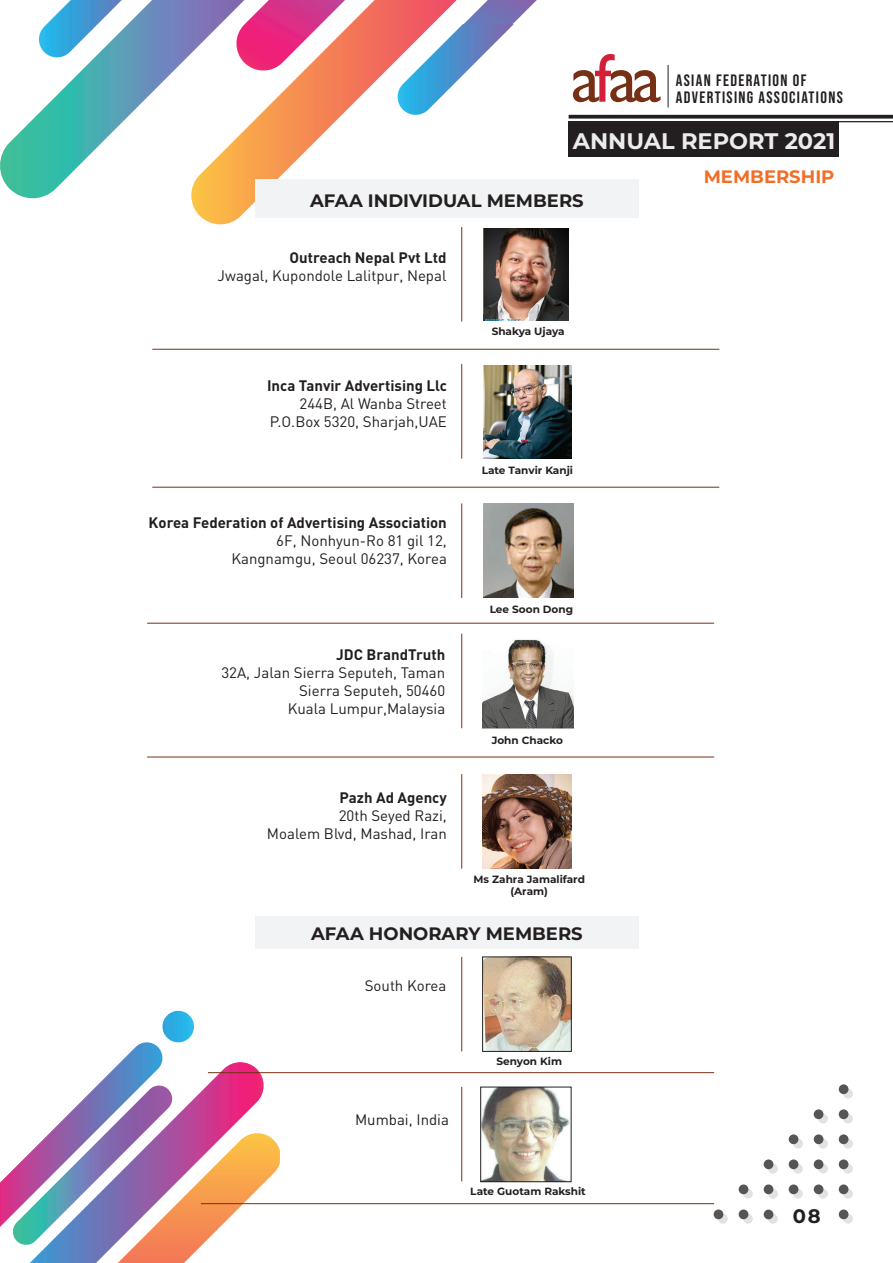
<style>
.page{position:relative;width:893px;height:1263px;background:#fff}
.page>*{position:absolute;margin:0;border:0;box-sizing:border-box;transform-origin:0 0}
.t1{font:700 22.5px "Montserrat";color:#ececee}
.t2{font:700 19.5px "Montserrat";color:#231f20}
.t3{font:700 18px "Montserrat";color:#231f20}
.t4{font:700 18px "Montserrat";color:#f16e27}
.t5{font:16.5px/16.5px "Bebas Neue";letter-spacing:.08em;color:#231f20}
.t6{font:15px/18px "DIN";color:#231f20;text-align:right}
.t7{font:700 15px "DIN";color:#231f20}
.t8{font:700 10.5px/12px "Montserrat";color:#231f20;text-align:center}
</style>
<div class="page">
<svg style="left:573px;top:54px;width:87px;height:48px"></svg>
<hr style="left:668px;top:65px;width:1px;height:43px;background:#231f20">
<svg style="left:0;top:0;width:188px;height:199px"></svg>
<svg style="left:37px;top:0;width:118px;height:59px"></svg>
<svg style="left:188px;top:0;width:302px;height:225px"></svg>
<svg style="left:234px;top:0;width:144px;height:73px"></svg>
<svg style="left:569px;top:115px;width:324px;height:4px"></svg>
<hr style="left:569px;top:121px;width:324px;height:1px;background:#231f20">
<div style="left:843px;top:1089px;width:10px;height:9px;background:#e1e1e6;border-radius:50%"></div>
<div style="left:818px;top:1114px;width:10px;height:9px;background:#e1e1e6;border-radius:50%"></div>
<div style="left:843px;top:1114px;width:10px;height:9px;background:#e1e1e6;border-radius:50%"></div>
<div style="left:793px;top:1139px;width:10px;height:9px;background:#e1e1e6;border-radius:50%"></div>
<div style="left:818px;top:1139px;width:10px;height:9px;background:#e1e1e6;border-radius:50%"></div>
<div style="left:843px;top:1139px;width:10px;height:9px;background:#e1e1e6;border-radius:50%"></div>
<svg style="left:768px;top:1164px;width:10px;height:9px"></svg>
<svg style="left:768px;top:1189px;width:10px;height:9px"></svg>
<svg style="left:768px;top:1214px;width:10px;height:10px"></svg>
<svg style="left:793px;top:1164px;width:10px;height:9px"></svg>
<svg style="left:793px;top:1189px;width:10px;height:9px"></svg>
<div style="left:818px;top:1164px;width:10px;height:9px;background:#e1e1e6;border-radius:50%"></div>
<svg style="left:818px;top:1189px;width:10px;height:9px"></svg>
<div style="left:843px;top:1164px;width:10px;height:9px;background:#e1e1e6;border-radius:50%"></div>
<svg style="left:743px;top:1189px;width:10px;height:9px"></svg>
<div style="left:843px;top:1189px;width:10px;height:9px;background:#e1e1e6;border-radius:50%"></div>
<svg style="left:718px;top:1214px;width:10px;height:10px"></svg>
<svg style="left:743px;top:1214px;width:10px;height:10px"></svg>
<svg style="left:843px;top:1214px;width:10px;height:10px"></svg>
<div style="left:839px;top:1084px;width:9px;height:10px;background:#575454;border-radius:50%"></div>
<div style="left:814px;top:1109px;width:9px;height:10px;background:#575454;border-radius:50%"></div>
<div style="left:839px;top:1109px;width:9px;height:10px;background:#575454;border-radius:50%"></div>
<div style="left:789px;top:1134px;width:9px;height:10px;background:#575454;border-radius:50%"></div>
<div style="left:814px;top:1134px;width:9px;height:10px;background:#575454;border-radius:50%"></div>
<div style="left:839px;top:1134px;width:9px;height:10px;background:#575454;border-radius:50%"></div>
<div style="left:764px;top:1159px;width:9px;height:10px;background:#575454;border-radius:50%"></div>
<div style="left:764px;top:1184px;width:9px;height:10px;background:#575454;border-radius:50%"></div>
<div style="left:764px;top:1209px;width:9px;height:10px;background:#575454;border-radius:50%"></div>
<div style="left:789px;top:1159px;width:9px;height:10px;background:#575454;border-radius:50%"></div>
<div style="left:789px;top:1184px;width:9px;height:10px;background:#575454;border-radius:50%"></div>
<div style="left:814px;top:1159px;width:9px;height:10px;background:#575454;border-radius:50%"></div>
<div style="left:814px;top:1184px;width:9px;height:10px;background:#575454;border-radius:50%"></div>
<div style="left:839px;top:1159px;width:9px;height:10px;background:#575454;border-radius:50%"></div>
<div style="left:739px;top:1184px;width:9px;height:10px;background:#575454;border-radius:50%"></div>
<div style="left:839px;top:1184px;width:9px;height:10px;background:#575454;border-radius:50%"></div>
<div style="left:714px;top:1209px;width:9px;height:10px;background:#575454;border-radius:50%"></div>
<div style="left:739px;top:1209px;width:9px;height:10px;background:#575454;border-radius:50%"></div>
<div style="left:839px;top:1209px;width:9px;height:10px;background:#575454;border-radius:50%"></div>
<svg style="left:0;top:1011px;width:280px;height:252px"></svg>
<div style="left:569px;top:122px;width:270px;height:35px;background:#231f20"></div>
<svg style="left:396px;top:0;width:141px;height:117px"></svg>
<img style="left:483px;top:228px;width:86px;height:92px">
<img style="left:483px;top:365px;width:88px;height:94px">
<img style="left:483px;top:503px;width:90px;height:95px">
<img style="left:483px;top:639px;width:90px;height:89px">
<hr style="left:461px;top:227px;width:1px;height:95px;background:#763015">
<hr style="left:461px;top:364px;width:1px;height:95px;background:#763015">
<hr style="left:461px;top:503px;width:1px;height:95px;background:#763015">
<hr style="left:461px;top:634px;width:1px;height:94px;background:#763015">
<hr style="left:152px;top:349px;width:567px;height:1px;background:#763015">
<hr style="left:152px;top:487px;width:567px;height:1px;background:#763015">
<hr style="left:147px;top:623px;width:567px;height:1px;background:#763015">
<hr style="left:147px;top:757px;width:567px;height:1px;background:#763015">
<div style="left:255px;top:179px;width:384px;height:38px;background:#f2f3f4"></div>
<img style="left:483px;top:774px;width:88px;height:95px">
<hr style="left:461px;top:774px;width:1px;height:95px;background:#763015">
<img style="left:484px;top:959px;width:85px;height:90px">
<div style="left:482px;top:957px;width:89px;height:94px;border:1px solid #231f20"></div>
<img style="left:482px;top:1089px;width:87px;height:91px">
<div style="left:480px;top:1087px;width:91px;height:95px;border:1px solid #231f20"></div>
<div style="left:255px;top:916px;width:384px;height:32px;background:#f2f3f4"></div>
<hr style="left:461px;top:957px;width:1px;height:94px;background:#763015">
<hr style="left:461px;top:1087px;width:1px;height:94px;background:#763015">
<hr style="left:208px;top:1072px;width:506px;height:1px;background:#763015">
<hr style="left:201px;top:1203px;width:513px;height:1px;background:#763015">
<p class="t5" style="left:676px;top:72px;width:168px">ASIAN FEDERATION OF<br>ADVERTISING ASSOCIATIONS</p>
<h1 class="t1" style="left:573px;top:124px;width:264px">ANNUAl REPORT 2021</h1>
<p class="t3" style="left:310px;top:188px;width:71px">AFAA individua</p>
<p class="t3" style="left:471px;top:188px;width:113px">l MEMBERS</p>
<p class="t7" style="left:290px;top:247px;width:158px">Outreach Nepal Pvt Ltd</p>
<p class="t6" style="left:218px;top:266px;width:230px">Jwagal, Kupondole Lalitpur, Nepal</p>
<p class="t7" style="left:267px;top:376px;width:181px">Inca Tanvir Advertising Llc</p>
<p class="t6" style="left:270px;top:394px;width:179px">244B, Al Wanba Street<br>P.O.Box 5320, Sharjah,UAE</p>
<p class="t7" style="left:149px;top:513px;width:300px">Korea Federation of Advertising Association</p>
<p class="t6" style="left:231px;top:532px;width:217px">6F, Nonhyun-Ro 81 gil 12,<br>Kangnamgu, Seoul 06237, Korea</p>
<p class="t7" style="left:336px;top:645px;width:111px">JDC BrandTruth</p>
<p class="t6" style="left:221px;top:663px;width:225px">32A, Jalan Sierra Seputeh, Taman<br>Sierra Seputeh, 50460<br>Kuala Lumpur,Malaysia</p>
<p class="t7" style="left:340px;top:788px;width:109px">Pazh Ad Agency</p>
<p class="t6" style="left:267px;top:806px;width:181px">20th Seyed Razi,<br>Moalem Blvd, Mashad, Iran</p>
<p class="t8" style="left:492px;top:325px;width:74px">Shakya Ujaya</p>
<p class="t8" style="left:482px;top:464px;width:93px">Late Tanvir Kanji</p>
<p class="t8" style="left:490px;top:602px;width:85px">Lee Soon Dong</p>
<p class="t8" style="left:492px;top:733px;width:73px">John Chacko</p>
<p class="t8" style="left:474px;top:872px;width:113px">Ms Zahra Jamalifard (Aram)</p>
<p class="t3" style="left:311px;top:921px;width:73px">AFAA honorar</p>
<p class="t3" style="left:468px;top:921px;width:115px">y MEMBERS</p>
<p class="t6" style="left:365px;top:976px;width:83px">South Korea</p>
<p class="t6" style="left:355px;top:1110px;width:95px">Mumbai, India</p>
<p class="t8" style="left:496px;top:1055px;width:67px">Senyon Kim</p>
<p class="t8" style="left:470px;top:1185px;width:117px">Late Guotam Rakshit</p>
<p class="t4" style="left:704px;top:164px;width:32px">Member</p>
<p class="t4" style="left:789px;top:164px;width:23px">ship</p>
<h2 class="t2" style="left:793px;top:1202px;width:30px">08</h2>
</div>
